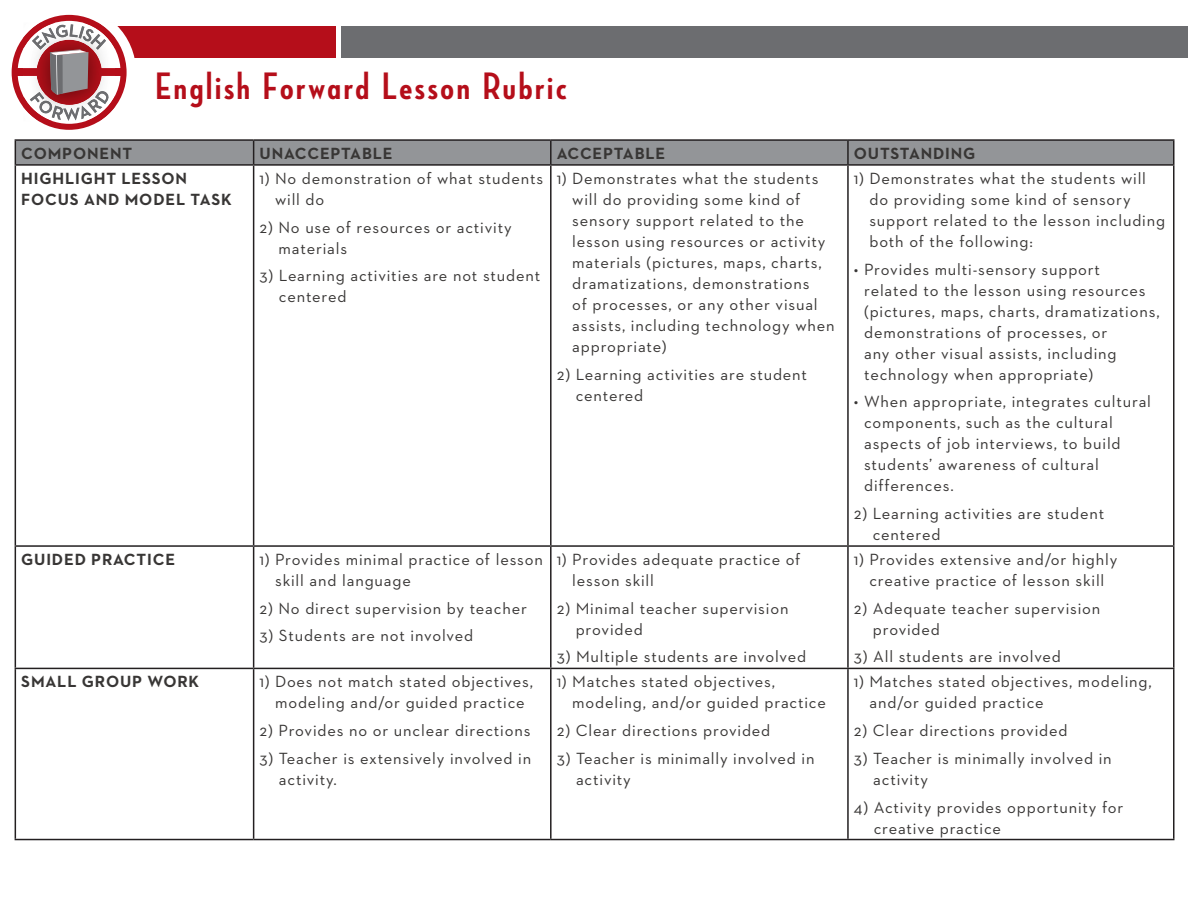
<style>
.page{position:relative;width:1188px;height:918px;background:#fff}
.page>*{position:absolute;margin:0;border:0;box-sizing:border-box;transform-origin:0 0}
.t1{font:39px "Neutraface Condensed Bold Alt";letter-spacing:.07em;color:#b50e1a}
.SUBHEAD_GRAY{font:16.5px/21px "Neutraface 2 Text";letter-spacing:.05em;color:#383635}
.SUBHEAD_GRAY-2{font:700 16.5px/21px "Neutraface 2 Text";letter-spacing:.05em;color:#383635}
</style>
<div class="page">
<svg style="left:11px;top:14px;width:1163px;height:151px"></svg>
<hr style="left:15px;top:164px;width:239px;height:2px;background:#231f20">
<hr style="left:15px;top:166px;width:1px;height:379px;background:#231f20">
<hr style="left:254px;top:164px;width:297px;height:2px;background:#231f20">
<hr style="left:253px;top:166px;width:1px;height:379px;background:#231f20">
<hr style="left:551px;top:164px;width:297px;height:2px;background:#231f20">
<hr style="left:550px;top:166px;width:2px;height:379px;background:#231f20">
<hr style="left:848px;top:164px;width:326px;height:2px;background:#231f20">
<hr style="left:847px;top:166px;width:2px;height:379px;background:#231f20">
<hr style="left:1173px;top:166px;width:1px;height:379px;background:#231f20">
<hr style="left:15px;top:545px;width:239px;height:2px;background:#231f20">
<hr style="left:15px;top:547px;width:1px;height:121px;background:#231f20">
<hr style="left:254px;top:545px;width:297px;height:2px;background:#231f20">
<hr style="left:253px;top:547px;width:1px;height:121px;background:#231f20">
<hr style="left:551px;top:545px;width:297px;height:2px;background:#231f20">
<hr style="left:550px;top:547px;width:2px;height:121px;background:#231f20">
<hr style="left:848px;top:545px;width:326px;height:2px;background:#231f20">
<hr style="left:847px;top:547px;width:2px;height:121px;background:#231f20">
<hr style="left:1173px;top:547px;width:1px;height:121px;background:#231f20">
<hr style="left:15px;top:668px;width:239px;height:1px;background:#231f20">
<hr style="left:15px;top:669px;width:1px;height:170px;background:#231f20">
<hr style="left:254px;top:668px;width:297px;height:1px;background:#231f20">
<hr style="left:253px;top:669px;width:1px;height:170px;background:#231f20">
<hr style="left:551px;top:668px;width:297px;height:1px;background:#231f20">
<hr style="left:550px;top:669px;width:2px;height:170px;background:#231f20">
<hr style="left:848px;top:668px;width:326px;height:1px;background:#231f20">
<hr style="left:847px;top:669px;width:2px;height:170px;background:#231f20">
<hr style="left:1173px;top:669px;width:1px;height:170px;background:#231f20">
<hr style="left:15px;top:839px;width:239px;height:1px;background:#231f20">
<hr style="left:254px;top:839px;width:297px;height:1px;background:#231f20">
<hr style="left:551px;top:839px;width:297px;height:1px;background:#231f20">
<hr style="left:848px;top:839px;width:326px;height:1px;background:#231f20">
<h1 class="t1" style="left:155px;top:64px;width:413px">English Forward Lesson Rubric</h1>
<p class="SUBHEAD_GRAY-2" style="left:21px;top:143px;width:112px">COMPONENT</p>
<p class="SUBHEAD_GRAY-2" style="left:260px;top:143px;width:135px">UNACCEPTABLE</p>
<p class="SUBHEAD_GRAY-2" style="left:557px;top:143px;width:110px">ACCEPTABLE</p>
<p class="SUBHEAD_GRAY-2" style="left:854px;top:143px;width:123px">OUTSTANDING</p>
<p class="SUBHEAD_GRAY-2" style="left:21px;top:168px;width:212px">HIGHLIGHT LESSON<br>FOCUS AND MODEL TASK</p>
<p class="SUBHEAD_GRAY" style="left:275px;top:167px;width:270px;text-indent:-15px">1) No demonstration of what students will do</p>
<p class="SUBHEAD_GRAY" style="left:279px;top:216px;width:235px;text-indent:-19px">2) No use of resources or activity materials</p>
<p class="SUBHEAD_GRAY" style="left:279px;top:265px;width:263px;text-indent:-19px">3) Learning activities are not student centered</p>
<p class="SUBHEAD_GRAY" style="left:572px;top:167px;width:264px;text-indent:-15px">1) Demonstrates what the students will do providing some kind of sensory support related to the lesson using resources or activity materials (pictures, maps, charts, dramatizations, demonstrations<br>of processes, or any other visual assists, including technology when appropriate)</p>
<p class="SUBHEAD_GRAY" style="left:576px;top:363px;width:233px;text-indent:-19px">2) Learning activities are student centered</p>
<p class="SUBHEAD_GRAY" style="left:869px;top:167px;width:297px;text-indent:-15px">1) Demonstrates what the students will do providing some kind of sensory support related to the lesson including both of the following:</p>
<p class="SUBHEAD_GRAY" style="left:864px;top:258px;width:297px;text-indent:-10px">• Provides multi-sensory support<br>related to the lesson using resources (pictures, maps, charts, dramatizations, demonstrations of processes, or<br>any other visual assists, including technology when appropriate)</p>
<p class="SUBHEAD_GRAY" style="left:864px;top:391px;width:288px;text-indent:-10px">• When appropriate, integrates cultural components, such as the cultural aspects of job interviews, to build students’ awareness of cultural differences.</p>
<p class="SUBHEAD_GRAY" style="left:873px;top:503px;width:233px;text-indent:-19px">2) Learning activities are student centered</p>
<p class="SUBHEAD_GRAY-2" style="left:21px;top:549px;width:155px">GUIDED PRACTICE</p>
<p class="SUBHEAD_GRAY" style="left:275px;top:549px;width:269px;text-indent:-15px">1) Provides minimal practice of lesson skill and language</p>
<p class="SUBHEAD_GRAY" style="left:260px;top:597px;width:269px">2) No direct supervision by teacher</p>
<p class="SUBHEAD_GRAY" style="left:260px;top:625px;width:215px">3) Students are not involved</p>
<p class="SUBHEAD_GRAY-2" style="left:21px;top:671px;width:179px">SMALL GROUP WORK</p>
<p class="SUBHEAD_GRAY" style="left:260px;top:671px;width:275px;text-align:center">1) Does not match stated objectives, modeling and/or guided practice</p>
<p class="SUBHEAD_GRAY" style="left:260px;top:720px;width:272px">2) Provides no or unclear directions</p>
<p class="SUBHEAD_GRAY" style="left:279px;top:747px;width:254px;text-indent:-19px">3) Teacher is extensively involved in activity.</p>
<p class="SUBHEAD_GRAY" style="left:572px;top:549px;width:230px;text-indent:-15px">1) Provides adequate practice of lesson skill</p>
<p class="SUBHEAD_GRAY" style="left:576px;top:597px;width:214px;text-indent:-19px">2) Minimal teacher supervision provided</p>
<p class="SUBHEAD_GRAY" style="left:557px;top:646px;width:251px">3) Multiple students are involved</p>
<p class="SUBHEAD_GRAY" style="left:572px;top:671px;width:255px;text-indent:-15px">1) Matches stated objectives, modeling, and/or guided practice</p>
<p class="SUBHEAD_GRAY" style="left:557px;top:720px;width:215px">2) Clear directions provided</p>
<p class="SUBHEAD_GRAY" style="left:576px;top:747px;width:240px;text-indent:-19px">3) Teacher is minimally involved in activity</p>
<p class="SUBHEAD_GRAY" style="left:854px;top:549px;width:265px;text-align:center">1) Provides extensive and/or highly creative practice of lesson skill</p>
<p class="SUBHEAD_GRAY" style="left:873px;top:597px;width:229px;text-indent:-19px">2) Adequate teacher supervision provided</p>
<p class="SUBHEAD_GRAY" style="left:854px;top:646px;width:209px">3) All students are involved</p>
<p class="SUBHEAD_GRAY" style="left:869px;top:671px;width:284px;text-indent:-15px">1) Matches stated objectives, modeling, and/or guided practice</p>
<p class="SUBHEAD_GRAY" style="left:854px;top:720px;width:215px">2) Clear directions provided</p>
<p class="SUBHEAD_GRAY" style="left:873px;top:747px;width:240px;text-indent:-19px">3) Teacher is minimally involved in activity</p>
<p class="SUBHEAD_GRAY" style="left:874px;top:796px;width:251px;text-indent:-20px">4) Activity provides opportunity for creative practice</p>
</div>
